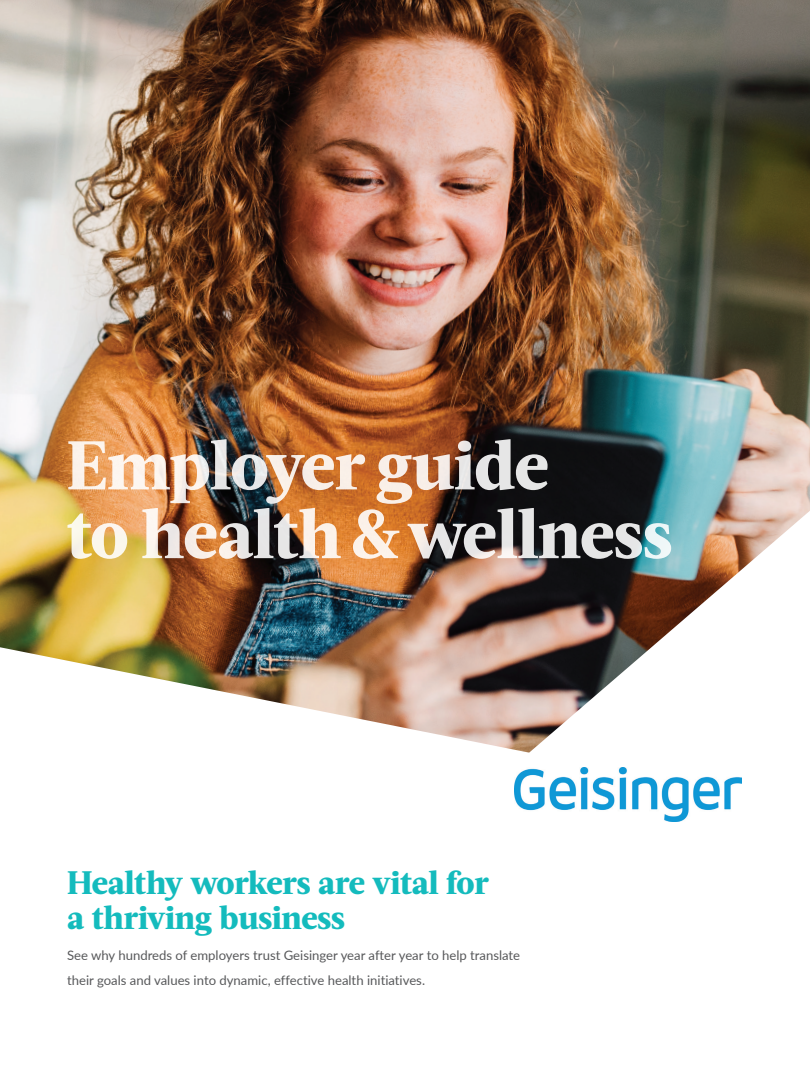
<style>
.page{position:relative;width:810px;height:1080px;background:#fff}
.page>*{position:absolute;margin:0;border:0;box-sizing:border-box;transform-origin:0 0}
.t1{font:800 68.75px/68.8px "Acta";letter-spacing:-.01em;color:#fff}
.t2{font:800 32.5px "Acta";letter-spacing:-.01em;color:#14bbbd}
.t3{font:13.12px "Lato";color:#57585a}
</style>
<div class="page">
<img style="left:0;top:0;width:810px;height:753px">
<img style="left:515px;top:768px;width:227px;height:53px">
<h1 class="t1" style="left:67px;top:432px;width:608px">Employer guide<br>to health &amp; wellness</h1>
<p class="t2" style="left:67px;top:863px;width:423px">Healthy workers are vital for</p>
<p class="t2" style="left:67px;top:898px;width:280px">a thriving business</p>
<p class="t3" style="left:67px;top:946px;width:455px">See why hundreds of employers trust Geisinger year after year to help translate</p>
<p class="t3" style="left:67px;top:971px;width:360px">their goals and values into dynamic, effective health initiatives.</p>
</div>
